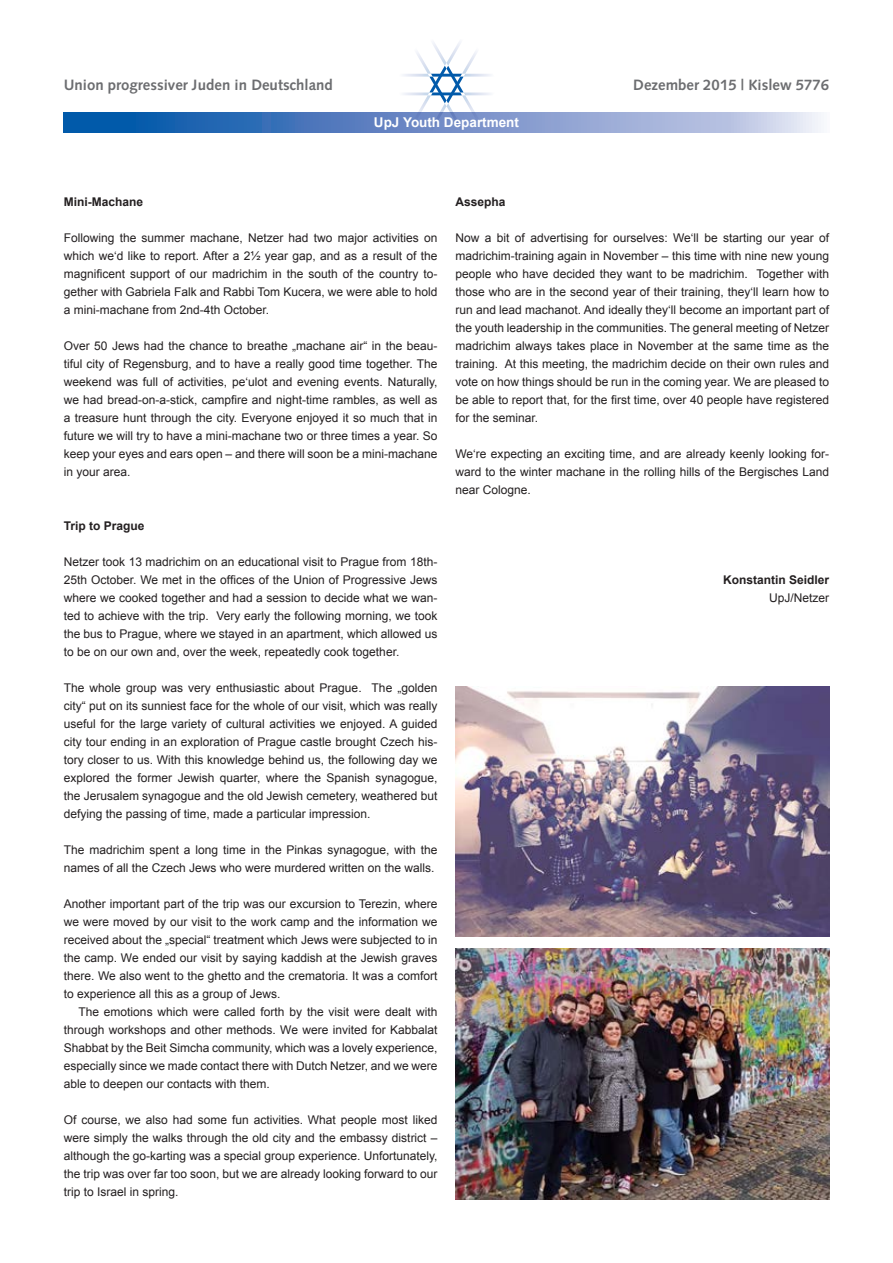
<style>
.page{position:relative;width:893px;height:1263px;background:#fff}
.page>*{position:absolute;margin:0;border:0;box-sizing:border-box;transform-origin:0 0}
.t1{font:700 15px "Syntax";color:#6c6d70}
.t2{font:700 13.5px "Arial";color:#fff}
.t3{font:12px/18px "Arial";color:#231f20;text-align:justify}
.t4{font:700 12px "Arial";color:#231f20}
</style>
<div class="page">
<svg style="left:64px;top:113px;width:757px;height:19px;background:#6b91c8"></svg>
<svg style="left:398px;top:42px;width:96px;height:88px"></svg>
<img style="left:455px;top:686px;width:374px;height:251px">
<img style="left:455px;top:948px;width:374px;height:251px">
<p class="t1" style="left:64px;top:76px;width:271px">Union progressiver Juden in Deutschland</p>
<p class="t1" style="left:633px;top:76px;width:197px">Dezember 2015 | Kislew 5776</p>
<p class="t2" style="left:374px;top:113px;width:147px">UpJ Youth Department</p>
<p class="t4" style="left:64px;top:194px;width:81px">Mini-Machane</p>
<p class="t3" style="left:64px;top:229px;width:375px">Following the summer machane, Netzer had two major activities on which we‘d like to report. After a 2½ year gap, and as a result of the magnificent support of our madrichim in the south of the country to&shy;gether with Gabriela Falk and Rabbi Tom Kucera, we were able to hold a mini-machane from 2nd-4th October.</p>
<p class="t3" style="left:64px;top:337px;width:375px">Over 50 Jews had the chance to breathe „machane air“ in the beau&shy;tiful city of Regensburg, and to have a really good time together. The weekend was full of activities, pe‘ulot and evening events. Naturally, we had bread-on-a-stick, campfire and night-time rambles, as well as a treasure hunt through the city. Everyone enjoyed it so much that in future we will try to have a mini-machane two or three times a year. So keep your eyes and ears open – and there will soon be a mini-machane in your area.</p>
<p class="t4" style="left:64px;top:518px;width:82px">Trip to Prague</p>
<p class="t3" style="left:64px;top:553px;width:375px">Netzer took 13 madrichim on an educational visit to Prague from 18th-25th October. We met in the offices of the Union of Progressive Jews where we cooked together and had a session to decide what we wan&shy;ted to achieve with the trip. Very early the following morning, we took the bus to Prague, where we stayed in an apartment, which allowed us to be on our own and, over the week, repeatedly cook together.</p>
<p class="t3" style="left:64px;top:679px;width:375px">The whole group was very enthusiastic about Prague. The „golden city“ put on its sunniest face for the whole of our visit, which was really useful for the large variety of cultural activities we enjoyed. A guided city tour ending in an exploration of Prague castle brought Czech his&shy;tory closer to us. With this knowledge behind us, the following day we explored the former Jewish quarter, where the Spanish synagogue, the Jerusalem synagogue and the old Jewish cemetery, weathered but defying the passing of time, made a particular impression.</p>
<p class="t3" style="left:64px;top:841px;width:375px">The madrichim spent a long time in the Pinkas synagogue, with the names of all the Czech Jews who were murdered written on the walls.</p>
<p class="t3" style="left:64px;top:895px;width:375px">Another important part of the trip was our excursion to Terezin, where we were moved by our visit to the work camp and the information we received about the „special“ treatment which Jews were subjected to in the camp. We ended our visit by saying kaddish at the Jewish graves there. We also went to the ghetto and the crematoria. It was a comfort to experience all this as a group of Jews.</p>
<p class="t3" style="left:64px;top:1003px;width:375px;text-indent:15px">The emotions which were called forth by the visit were dealt with through workshops and other methods. We were invited for Kabbalat Shabbat by the Beit Simcha community, which was a lovely experience, especially since we made contact there with Dutch Netzer, and we were able to deepen our contacts with them.</p>
<p class="t3" style="left:64px;top:1111px;width:375px">Of course, we also had some fun activities. What people most liked were simply the walks through the old city and the embassy district – although the go-karting was a special group experience. Unfortunately, the trip was over far too soon, but we are already looking forward to our trip to Israel in spring.</p>
<p class="t4" style="left:455px;top:194px;width:52px">Assepha</p>
<p class="t3" style="left:455px;top:229px;width:375px">Now a bit of advertising for ourselves: We‘ll be starting our year of madrichim-training again in November – this time with nine new young people who have decided they want to be madrichim. Together with those who are in the second year of their training, they‘ll learn how to run and lead machanot. And ideally they‘ll become an important part of the youth leadership in the communities. The general meeting of Netzer madrichim always takes place in November at the same time as the training. At this meeting, the madrichim decide on their own rules and vote on how things should be run in the coming year. We are pleased to be able to report that, for the first time, over 40 people have registered for the seminar.</p>
<p class="t3" style="left:455px;top:445px;width:375px">We‘re expecting an exciting time, and are already keenly looking for&shy;ward to the winter machane in the rolling hills of the Bergisches Land near Cologne.</p>
<p class="t4" style="left:723px;top:572px;width:108px">Konstantin Seidler</p>
<p class="t3" style="left:769px;top:589px;width:62px">UpJ/Netzer</p>
</div>
